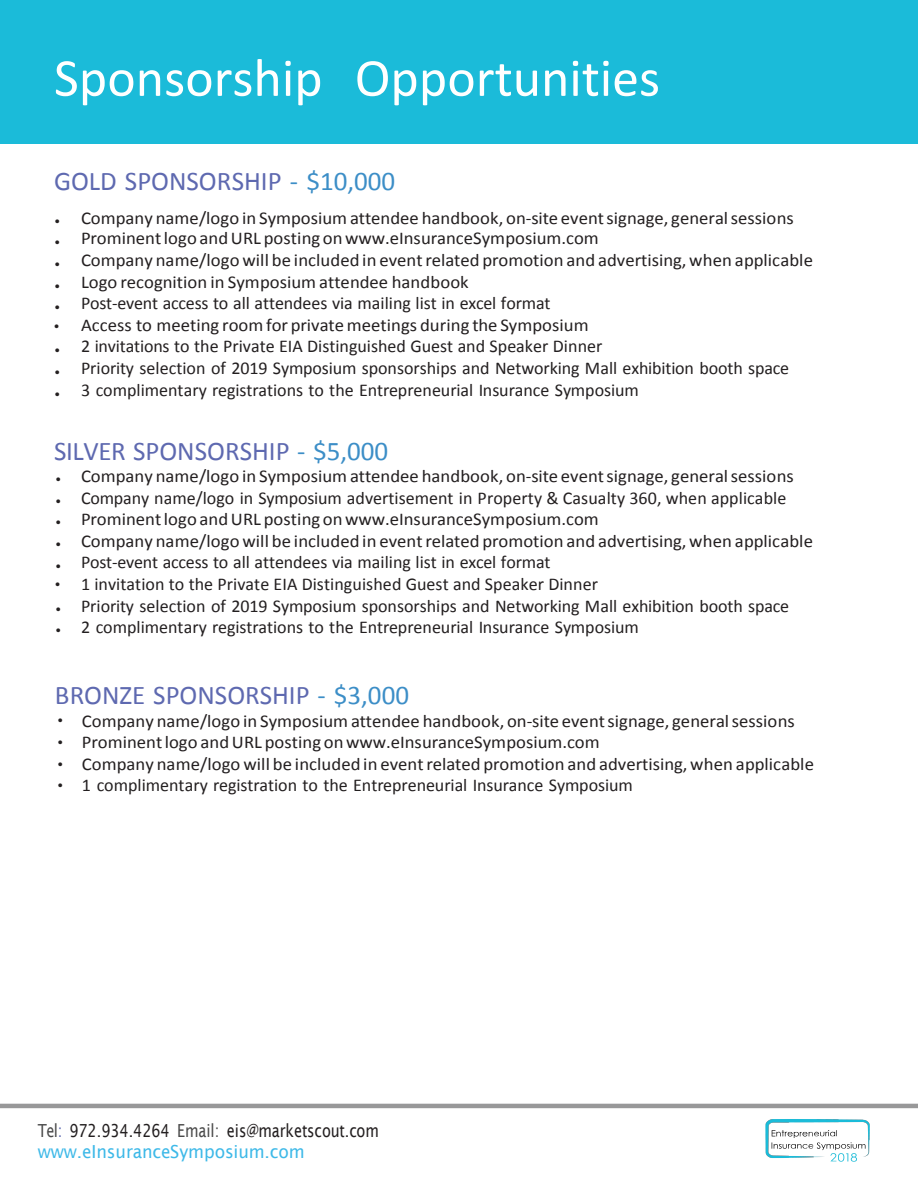
<style>
.page{position:relative;width:918px;height:1188px;background:#fff}
.page>*{position:absolute;margin:0;border:0;box-sizing:border-box;transform-origin:0 0}
.t1{font:54px "Calibri";color:#fff}
.t2{font:27px "Calibri";color:#5e69b0}
.t3{font:18px/21.6px "Calibri";color:#231f20;scale:1.04 1}
.t4{font:18px/21.6px "Lucida Sans";letter-spacing:-.005em;color:#231f20;scale:.81 1}
.t5{font:18px/21.6px "Myriad Pro";color:#231f20;text-align:justify}
.s1{color:#3c8ec7}
.s2{color:#4a4a4a}
.s3{color:#5e69b0}
.s4{color:#3eb9e8}
</style>
<div class="page">
<div style="left:0;top:0;width:904px;height:144px;background:#1bbbd9"></div>
<div style="left:904px;top:0;width:14px;height:144px;background:#1bbbd9"></div>
<hr style="left:0;top:1104px;width:918px;height:4px;background:#989899">
<img style="left:765px;top:1119px;width:105px;height:43px">
<h1 class="t1" style="left:54px;top:44px;width:608px">Sponsorship Opportunities</h1>
<h2 class="t2" style="left:54px;top:164px;width:343px">GOLD SPONSORSHIP <span class="s1">- $10,000</span></h2>
<p class="t3" style="left:81px;top:208px;width:705px">Company name/logo in Symposiumattendee handbook, on-site event signage, generalsessions Prominent logo andURL posting onwww.eInsuranceSymposium.com<br>Company name/logo will be included in event related promotion and advertising, when applicable Logo recognition in Symposium attendee handbook<br>Post-event access to all attendees via mailing list in excel format<br>Access to meeting roomfor privatemeetings during the Symposium<br>2 invitations to the Private EIA Distinguished Guest and Speaker Dinner<br>Priority selection of 2019 Symposium sponsorships and Networking Mall exhibition booth space<br>3 complimentary registrations to the Entrepreneurial Insurance Symposium</p>
<p class="t5" style="left:55px;top:209px;width:7px">• • • • •</p>
<p class="t5" style="left:55px;top:338px;width:7px">• • •</p>
<p class="t5" style="left:54px;top:314px;width:7px">•</p>
<h2 class="t2" style="left:54px;top:434px;width:336px">SILVER SPONSORSHIP <span class="s1">- $5,000</span></h2>
<p class="t3" style="left:81px;top:466px;width:705px">Company name/logo in Symposiumattendee handbook, on-site event signage, generalsessions Company name/logo in Symposium advertisement in Property &amp; Casualty 360, when applicable Prominent logo andURL posting onwww.eInsuranceSymposium.com<br>Company name/logo will be included in event related promotion and advertising, when applicable Post-event access to all attendees via mailing list in excel format<br>1 invitation to the Private EIA Distinguished Guest and Speaker Dinner<br>Priority selection of 2019 Symposium sponsorships and Networking Mall exhibition booth space<br>2 complimentary registrations to the Entrepreneurial Insurance Symposium</p>
<p class="t5" style="left:56px;top:467px;width:7px">• • • • •</p>
<p class="t5" style="left:56px;top:597px;width:7px">• •</p>
<p class="t5" style="left:55px;top:572px;width:7px">•</p>
<h2 class="t2" style="left:55px;top:678px;width:356px">BRONZE SPONSORSHIP <span class="s1">- $3,000</span></h2>
<p class="t3" style="left:82px;top:710px;width:705px">Company name/logo in Symposiumattendee handbook, on-site event signage, generalsessions Prominent logo andURL posting onwww.eInsuranceSymposium.com<br>Company name/logo will be included in event related promotion and advertising, when applicable 1 complimentary registration to the Entrepreneurial Insurance Symposium</p>
<p class="t5" style="left:58px;top:708px;width:7px">• • • •</p>
<p class="t4" style="left:38px;top:1120px;width:423px"><span class="s2">Tel</span><span class="s3">:</span> 972.934.4264 <span class="s2">Email:</span> eis@marketscout.com <span class="s4">www.eInsuranceSymposium.com</span></p>
</div>
